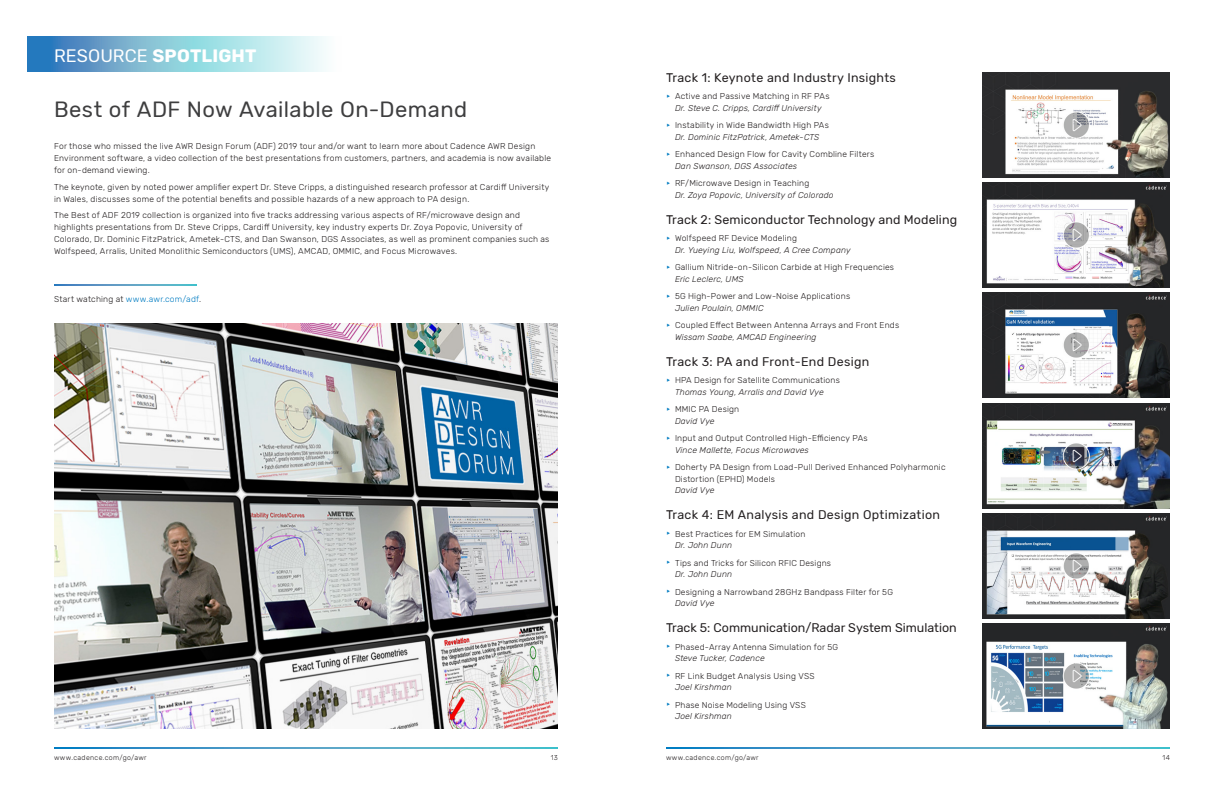
<style>
.page{position:relative;width:1224px;height:792px;background:#fff}
.page>*{position:absolute;margin:0;border:0;box-sizing:border-box;transform-origin:0 0}
.Title_Level_1{font:22px "Rubik";letter-spacing:.02em;color:#3e3e3f}
.t1{font:700 18px "Rubik";letter-spacing:.01em;color:#fff}
.Body_Header_A{font:12.5px "Rubik";letter-spacing:.01em;color:#231f20}
.Body{font:300 8.5px/11.5px "Rubik";letter-spacing:.02em;color:#231f20}
.t2{font:italic 300 8.5px/11.5px "Rubik";letter-spacing:.02em;color:#231f20}
.t3{font:300 7px "Rubik";letter-spacing:.045em;color:#231f20}
.s1{font-weight:400}
.s2{color:#007cc2}
.s3{font-style:normal}
.s4{font-style:italic}
</style>
<div class="page">
<svg style="left:27px;top:36px;width:299px;height:36px;background:#8dc3da"></svg>
<img style="left:54px;top:323px;width:504px;height:406px">
<img style="left:983px;top:72px;width:187px;height:105px">
<img style="left:983px;top:182px;width:187px;height:106px">
<img style="left:983px;top:624px;width:187px;height:105px">
<img style="left:983px;top:403px;width:187px;height:105px">
<img style="left:983px;top:293px;width:187px;height:105px">
<img style="left:983px;top:513px;width:187px;height:106px">
<svg style="left:54px;top:285px;width:143px;height:1px"></svg>
<svg style="left:54px;top:748px;width:504px;height:1px"></svg>
<svg style="left:666px;top:748px;width:504px;height:1px"></svg>
<p class="t1" style="left:54px;top:46px;width:204px"><span class="s1">RESOURCE</span> SPOTLIGHT</p>
<p class="Title_Level_1" style="left:54px;top:97px;width:415px">Best of ADF Now Available On-Demand</p>
<p class="Body" style="left:54px;top:141px;width:499px;line-height:12px">For those who missed the live AWR Design Forum (ADF) 2019 tour and/or want to learn more about Cadence AWR Design<br>Environment software, a video collection of the best presentations from customers, partners, and academia is now available for on-demand viewing.</p>
<p class="Body" style="left:54px;top:181px;width:497px;line-height:12px">The keynote, given by noted power amplifier expert Dr. Steve Cripps, a distinguished research professor at Cardiff University in Wales, discusses some of the potential benefits and possible hazards of a new approach to PA design.</p>
<p class="Body" style="left:54px;top:210px;width:497px;line-height:12px">The Best of ADF 2019 collection is organized into five tracks addressing various aspects of RF/microwave design and highlights presentations from Dr. Steve Cripps, Cardiff University, key industry experts Dr. Zoya Popovic, University of Colorado, Dr. Dominic FitzPatrick, Ametek-CTS, and Dan Swanson, DGS Associates, as well as prominent companies such as Wolfspeed, Arralis, United Monolithic Semiconductors (UMS), AMCAD, OMMIC, and Focus Microwaves.</p>
<p class="Body" style="left:54px;top:294px;width:149px">Start watching at <span class="s2">www.awr.com/adf</span>.</p>
<p class="Body_Header_A" style="left:666px;top:70px;width:231px">Track 1: Keynote and Industry Insights</p>
<p class="t2" style="left:675px;top:91px;width:156px"><span class="s3">Active and Passive Matching in RF PAs<br></span>Dr. Steve C. Cripps, Cardiff University</p>
<p class="Body" style="left:675px;top:120px;width:156px">Instability in Wide Bandwidth High PAs<br><span class="s4">Dr. Dominic FitzPatrick, Ametek-CTS</span></p>
<p class="Body" style="left:675px;top:149px;width:201px">Enhanced Design Flow for Cavity Combline Filters<br><span class="s4">Dan Swanson, DGS Associates</span></p>
<p class="t2" style="left:675px;top:178px;width:160px"><span class="s3">RF/Microwave Design in Teaching<br></span>Dr. Zoya Popovic, University of Colorado</p>
<p class="Body_Header_A" style="left:666px;top:212px;width:293px">Track 2: Semiconductor Technology and Modeling</p>
<p class="t2" style="left:675px;top:233px;width:177px"><span class="s3">Wolfspeed RF Device Modeling<br></span>Dr. Yueying Liu, Wolfspeed, A Cree Company</p>
<p class="Body" style="left:675px;top:262px;width:221px">Gallium Nitride-on-Silicon Carbide at High Frequencies<br><span class="s4">Eric Leclerc, UMS</span></p>
<p class="Body" style="left:675px;top:291px;width:177px">5G High-Power and Low-Noise Applications<br><span class="s4">Julien Poulain, OMMIC</span></p>
<p class="Body" style="left:675px;top:320px;width:226px">Coupled Effect Between Antenna Arrays and Front Ends<br><span class="s4">Wissam Saabe, AMCAD Engineering</span></p>
<p class="Body_Header_A" style="left:666px;top:354px;width:205px">Track 3: PA and Front-End Design</p>
<p class="Body" style="left:675px;top:375px;width:166px">HPA Design for Satellite Communications<br><span class="s4">Thomas Young, Arralis and David Vye</span></p>
<p class="Body" style="left:675px;top:404px;width:66px">MMIC PA Design<br><span class="s4">David Vye</span></p>
<p class="Body" style="left:675px;top:433px;width:194px">Input and Output Controlled High-Efficiency PAs<br><span class="s4">Vince Mallette, Focus Microwaves</span></p>
<p class="Body" style="left:675px;top:462px;width:272px">Doherty PA Design from Load-Pull Derived Enhanced Polyharmonic<br>Distortion (EPHD) Models<br><span class="s4">David Vye</span></p>
<p class="Body_Header_A" style="left:666px;top:508px;width:276px">Track 4: EM Analysis and Design Optimization</p>
<p class="Body" style="left:675px;top:528px;width:132px">Best Practices for EM Simulation<br><span class="s4">Dr. John Dunn</span></p>
<p class="Body" style="left:675px;top:557px;width:158px">Tips and Tricks for Silicon RFIC Designs<br><span class="s4">Dr. John Dunn</span></p>
<p class="Body" style="left:675px;top:586px;width:220px">Designing a Narrowband 28GHz Bandpass Filter for 5G<br><span class="s4">David Vye</span></p>
<p class="Body_Header_A" style="left:666px;top:621px;width:292px">Track 5: Communication/Radar System Simulation</p>
<p class="Body" style="left:675px;top:641px;width:165px">Phased-Array Antenna Simulation for 5G<br><span class="s4">Steve Tucker, Cadence</span></p>
<p class="Body" style="left:675px;top:670px;width:141px">RF Link Budget Analysis Using VSS<br><span class="s4">Joel Kirshman</span></p>
<p class="Body" style="left:675px;top:699px;width:132px">Phase Noise Modeling Using VSS<br><span class="s4">Joel Kirshman</span></p>
<p class="t3" style="left:54px;top:753px;width:94px">www.cadence.com/go/awr</p>
<p class="t3" style="left:551px;top:753px;width:9px">13</p>
<p class="t3" style="left:666px;top:753px;width:94px">www.cadence.com/go/awr</p>
<p class="t3" style="left:1163px;top:753px;width:9px">14</p>
</div>
